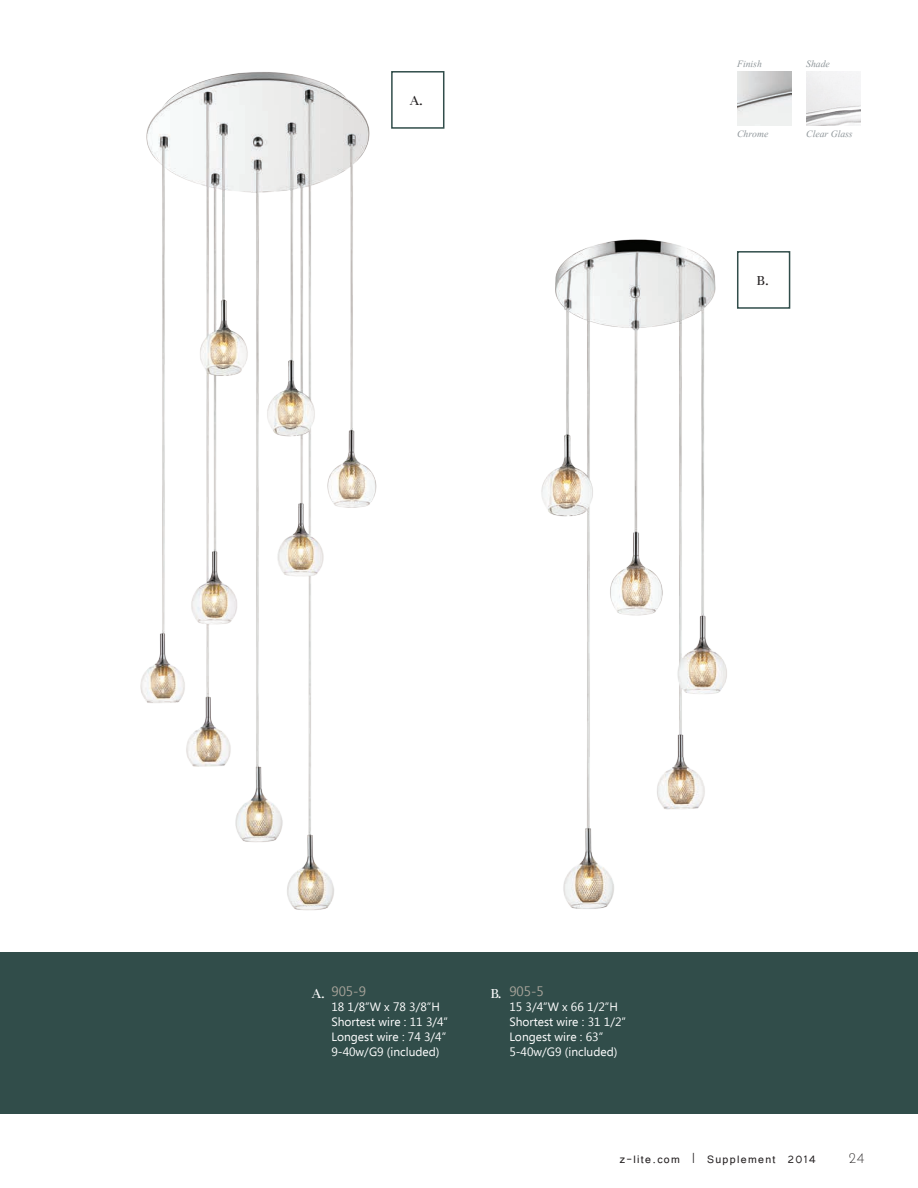
<style>
.page{position:relative;width:918px;height:1188px;background:#fff}
.page>*{position:absolute;margin:0;border:0;box-sizing:border-box;transform-origin:0 0}
.WHITE_LETTERS{font:15px "Unna";color:#fff}
.BLACK_LETTERS{font:15px "Unna";color:#231f20}
.t1{font:300 15px "Josefin Sans Std";color:#231f20}
.t2{font:13.5px "Tunga";letter-spacing:.1em;color:#231f20}
.item___grey{font:13.5px "Ebrima";color:#a6a299}
.WHITE_COPY{font:12px "Ebrima";color:#fff}
.Finishes_Black{font:12px "Vijaya";color:#8f969a}
.s1{font-style:inherit}
</style>
<div class="page">
<div style="left:0;top:952px;width:918px;height:162px;background:#314d4a"></div>
<div style="left:391px;top:71px;width:53px;height:58px;border:2px solid #314d4a"></div>
<div style="left:737px;top:251px;width:53px;height:58px;border:2px solid #314d4a"></div>
<img style="left:737px;top:71px;width:54px;height:54px">
<img style="left:806px;top:71px;width:54px;height:54px">
<img style="left:140px;top:72px;width:237px;height:838px">
<img style="left:541px;top:239px;width:206px;height:670px">
<p class="BLACK_LETTERS" style="left:410px;top:92px;width:14px">A.</p>
<p class="Finishes_Black" style="left:737px;top:54px;width:26px">Finish</p>
<p class="Finishes_Black" style="left:806px;top:54px;width:25px">Shade</p>
<p class="Finishes_Black" style="left:737px;top:124px;width:33px">Chrome</p>
<p class="Finishes_Black" style="left:806px;top:124px;width:48px">Clear Glass</p>
<p class="BLACK_LETTERS" style="left:757px;top:272px;width:14px">B.</p>
<p class="item___grey" style="left:331px;top:982px;width:36px">905-9</p>
<p class="WHITE_COPY" style="left:331px;top:999px;width:110px">18 1/8”W x 78 3/8”H</p>
<p class="WHITE_COPY" style="left:331px;top:1014px;width:118px">Shortest wire : 11 3/4”</p>
<p class="WHITE_COPY" style="left:331px;top:1029px;width:116px">Longest wire : 74 3/4”</p>
<p class="WHITE_COPY" style="left:331px;top:1044px;width:110px">9-40w/G9 (included)</p>
<p class="WHITE_LETTERS" style="left:312px;top:985px;width:14px">A.</p>
<p class="WHITE_LETTERS" style="left:490px;top:985px;width:13px">B.</p>
<p class="item___grey" style="left:509px;top:982px;width:36px">905-5</p>
<p class="WHITE_COPY" style="left:509px;top:999px;width:110px">15 3/4”W x 66 1/2”H</p>
<p class="WHITE_COPY" style="left:509px;top:1014px;width:118px">Shortest wire : 31 1/2”</p>
<p class="WHITE_COPY" style="left:509px;top:1029px;width:95px">Longest wire : 63”</p>
<p class="WHITE_COPY" style="left:509px;top:1044px;width:110px">5-40w/G9 (included)</p>
<p class="t2" style="left:620px;top:1151px;width:198px">z-lite.com <span class="s1">|</span> Supplement 2014</p>
<p class="t1" style="left:849px;top:1148px;width:17px">24</p>
</div>
